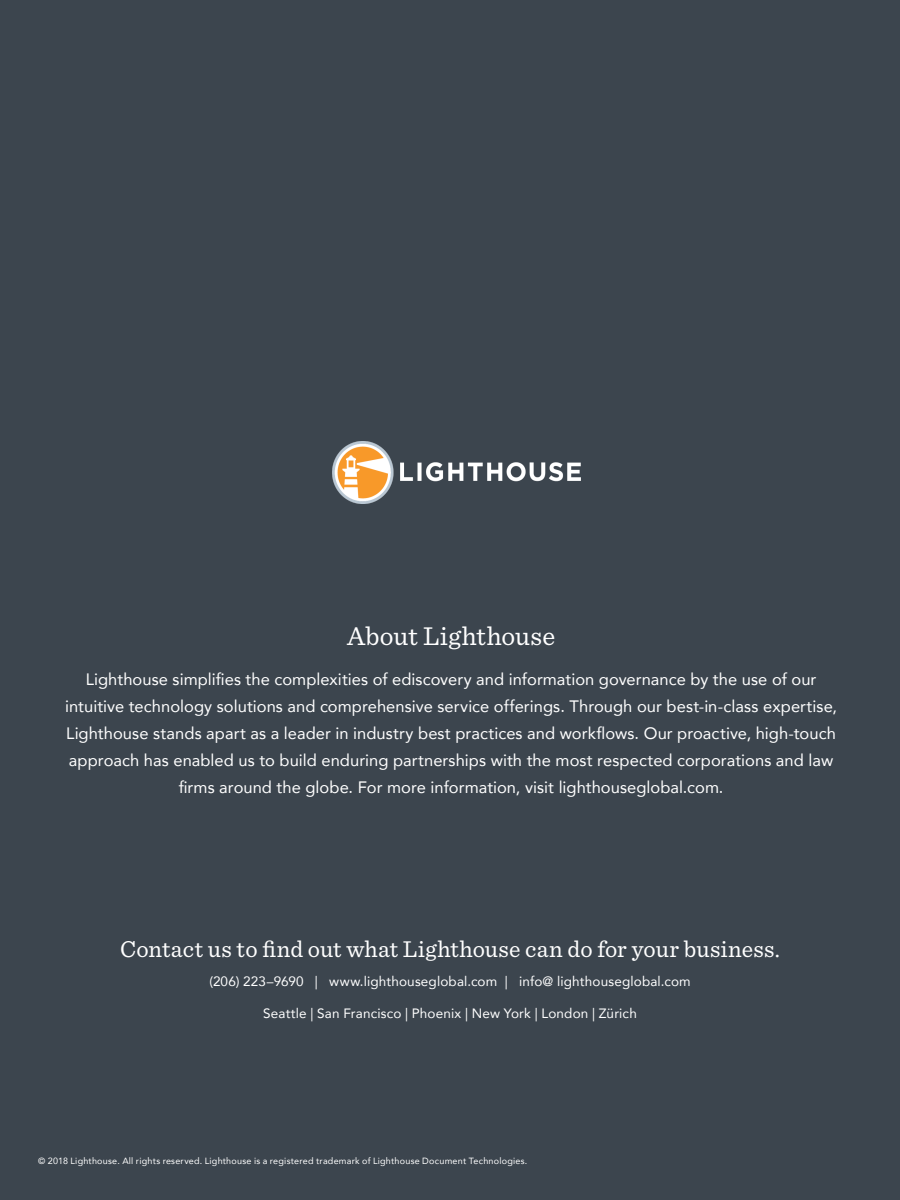
<style>
.page{position:relative;width:900px;height:1200px;background:#3c454e}
.page>*{position:absolute;margin:0;border:0;box-sizing:border-box;transform-origin:0 0}
.BC_Sentinel_Book__18{font:27px "Sentinel";letter-spacing:.01em;color:#fff}
.contact_us__avenir_6{font:24px "Sentinel";letter-spacing:.01em;color:#fff}
.BC_Avenir_55__11_pt{font:16.5px/27px "Avenir";letter-spacing:.005em;color:#fff;text-align:center}
.BC_Avenir_55__9_pt_w{font:13.5px "Avenir";letter-spacing:.01em;color:#fff}
.t1{font:9px "Avenir";letter-spacing:.025em;color:#fff}
</style>
<div class="page">
<img style="left:333px;top:442px;width:248px;height:61px">
<p class="BC_Sentinel_Book__18" style="left:347px;top:616px;width:210px">About Lighthouse</p>
<p class="BC_Avenir_55__11_pt" style="left:65px;top:666px;width:773px">Lighthouse simplifies the complexities of ediscovery and information governance by the use of our intuitive technology solutions and comprehensive service offerings. Through our best-in-class expertise, Lighthouse stands apart as a leader in industry best practices and workflows. Our proactive, high-touch approach has enabled us to build enduring partnerships with the most respected corporations and law firms around the globe. For more information, visit lighthouseglobal.com.</p>
<p class="contact_us__avenir_6" style="left:120px;top:931px;width:661px">Contact us to find out what Lighthouse can do for your business.</p>
<p class="BC_Avenir_55__9_pt_w" style="left:209px;top:971px;width:483px">(206) 223–9690 | www.lighthouseglobal.com | info@ lighthouseglobal.com</p>
<p class="BC_Avenir_55__9_pt_w" style="left:263px;top:1002px;width:375px">Seattle | San Francisco | Phoenix | New York | London | Zürich</p>
<p class="t1" style="left:38px;top:1154px;width:491px">© 2018 Lighthouse. All rights reserved. Lighthouse is a registered trademark of Lighthouse Document Technologies.</p>
</div>
